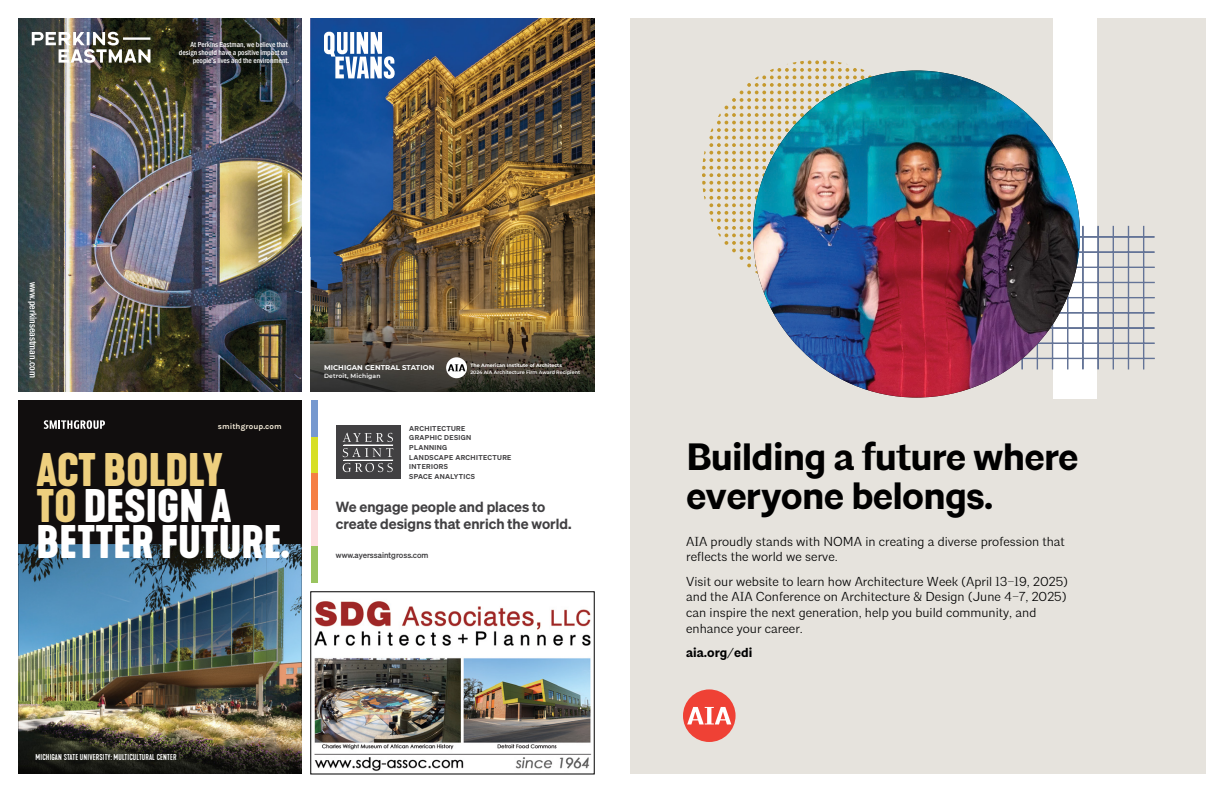
<style>
.page{position:relative;width:1224px;height:792px;background:#fff}
.page>*{position:absolute;margin:0;border:0;box-sizing:border-box;transform-origin:0 0}
.t1{font:700 44px/36px "Kapra Neue";letter-spacing:.005em;color:#fff}
.t2{font:700 38px/39.6px "Architype";letter-spacing:-.02em;color:#000}
.t3{font:600 14.4px/17.2px "Sohne";color:#414042}
.t4{font:13px/15.6px "Architype";color:#000}
.t5{font:700 13px "Architype";color:#000}
.t6{font:500 condensed 10px "Franklin Gothic";color:#fff}
.t7{font:500 8px "Kapra Neue";letter-spacing:.02em;color:#fff}
.t8{font:8px "Sohne Kraftig";color:#414042}
.t9{font:700 8px "Karla";letter-spacing:.01em;color:#f9f0dd}
.t10{font:500 condensed 7.5px/8px "Franklin Gothic";color:#fff;text-align:right}
.t11{font:700 7px "Montserrat";letter-spacing:.01em;color:#fff}
.t12{font:600 6.9px/9.6px "Sohne";letter-spacing:.05em;color:#414042}
.t13{font:600 6px "Montserrat";letter-spacing:.03em;color:#fff}
.t14{font:600 4.8px "Montserrat";color:#fff}
.t15{font:700 4.8px "Montserrat";color:#fff}
.s1{color:#eecf7e}
</style>
<div class="page">
<img style="left:314px;top:601px;width:278px;height:170px">
<div style="left:336px;top:426px;width:65px;height:53px;background:#414042"></div>
<svg style="left:343px;top:433px;width:50px;height:9px"></svg>
<svg style="left:343px;top:448px;width:51px;height:9px"></svg>
<svg style="left:343px;top:463px;width:50px;height:9px"></svg>
<hr style="left:344px;top:445px;width:49px;height:1px;background:#fff">
<hr style="left:344px;top:460px;width:49px;height:1px;background:#fff">
<div style="left:311px;top:401px;width:7px;height:36px;background:#7799cf"></div>
<div style="left:311px;top:437px;width:7px;height:36px;background:#d7df27"></div>
<div style="left:311px;top:473px;width:7px;height:37px;background:#f57f44"></div>
<div style="left:311px;top:510px;width:7px;height:36px;background:#fcdee0"></div>
<div style="left:311px;top:546px;width:7px;height:37px;background:#9ac45f"></div>
<img style="left:18px;top:18px;width:284px;height:374px">
<img style="left:32px;top:32px;width:118px;height:31px">
<img style="left:311px;top:18px;width:248px;height:298px">
<img style="left:559px;top:18px;width:35px;height:298px">
<img style="left:311px;top:316px;width:283px;height:76px">
<svg style="left:324px;top:32px;width:71px;height:47px"></svg>
<svg style="left:446px;top:357px;width:21px;height:21px"></svg>
<svg style="left:448px;top:364px;width:17px;height:7px"></svg>
<div style="left:18px;top:401px;width:284px;height:373px;background:#110e0e"></div>
<img style="left:18px;top:544px;width:284px;height:194px">
<svg style="left:44px;top:420px;width:61px;height:9px"></svg>
<img style="left:19px;top:738px;width:283px;height:36px">
<div style="left:630px;top:18px;width:576px;height:756px;background:#e6e3dd"></div>
<div style="left:1053px;top:18px;width:44px;height:381px;background:#fff"></div>
<svg style="left:1014px;top:226px;width:141px;height:143px"></svg>
<svg style="left:702px;top:60px;width:230px;height:230px"></svg>
<img style="left:753px;top:71px;width:327px;height:327px;border-radius:163px">
<div style="left:683px;top:689px;width:53px;height:53px;background:#ef4135;border-radius:50%"></div>
<svg style="left:687px;top:707px;width:44px;height:17px"></svg>
<p class="t10" style="left:179px;top:40px;width:112px">At Perkins Eastman, we believe that design should have a positive impact on people’s lives and the environment.</p>
<p class="t6" style="left:40px;top:282px;width:98px;rotate:90deg">www.perkinseastman.com</p>
<p class="t9" style="left:218px;top:422px;width:66px">smithgroup.com</p>
<h1 class="t1" style="left:37px;top:453px;width:255px"><span class="s1">ACT BOLDLY<br>TO</span> DESIGN A<br>BETTER FUTURE.</h1>
<p class="t11" style="left:324px;top:363px;width:112px">MICHIGAN CENTRAL STATION</p>
<p class="t13" style="left:324px;top:372px;width:58px">Detroit, Michigan</p>
<p class="t15" style="left:470px;top:362px;width:93px">The American Institute of Architects</p>
<p class="t14" style="left:470px;top:368px;width:111px">2024 AIA Architecture Firm Award Recipient</p>
<p class="t12" style="left:409px;top:423px;width:104px">ARCHITECTURE<br>GRAPHIC DESIGN<br>PLANNING<br>LANDSCAPE ARCHITECTURE<br>INTERIORS<br>SPACE ANALYTICS</p>
<p class="t3" style="left:336px;top:498px;width:237px">We engage people and places to create designs that enrich the world.</p>
<p class="t8" style="left:336px;top:550px;width:94px">www.ayerssaintgross.com</p>
<p class="t7" style="left:36px;top:752px;width:142px">MICHIGAN STATE UNIVERSITY: MULTICULTURAL CENTER</p>
<h2 class="t2" style="left:686px;top:438px;width:394px">Building a future where everyone belongs.</h2>
<p class="t4" style="left:686px;top:533px;width:380px">AIA proudly stands with NOMA in creating a diverse profession that reflects the world we serve.</p>
<p class="t4" style="left:686px;top:574px;width:383px">Visit our website to learn how Architecture Week (April 13–19, 2025) and the AIA Conference on Architecture &amp; Design (June 4–7, 2025) can inspire the next generation, help you build community, and enhance your career.</p>
<p class="t5" style="left:686px;top:645px;width:68px">aia.org/edi</p>
</div>
